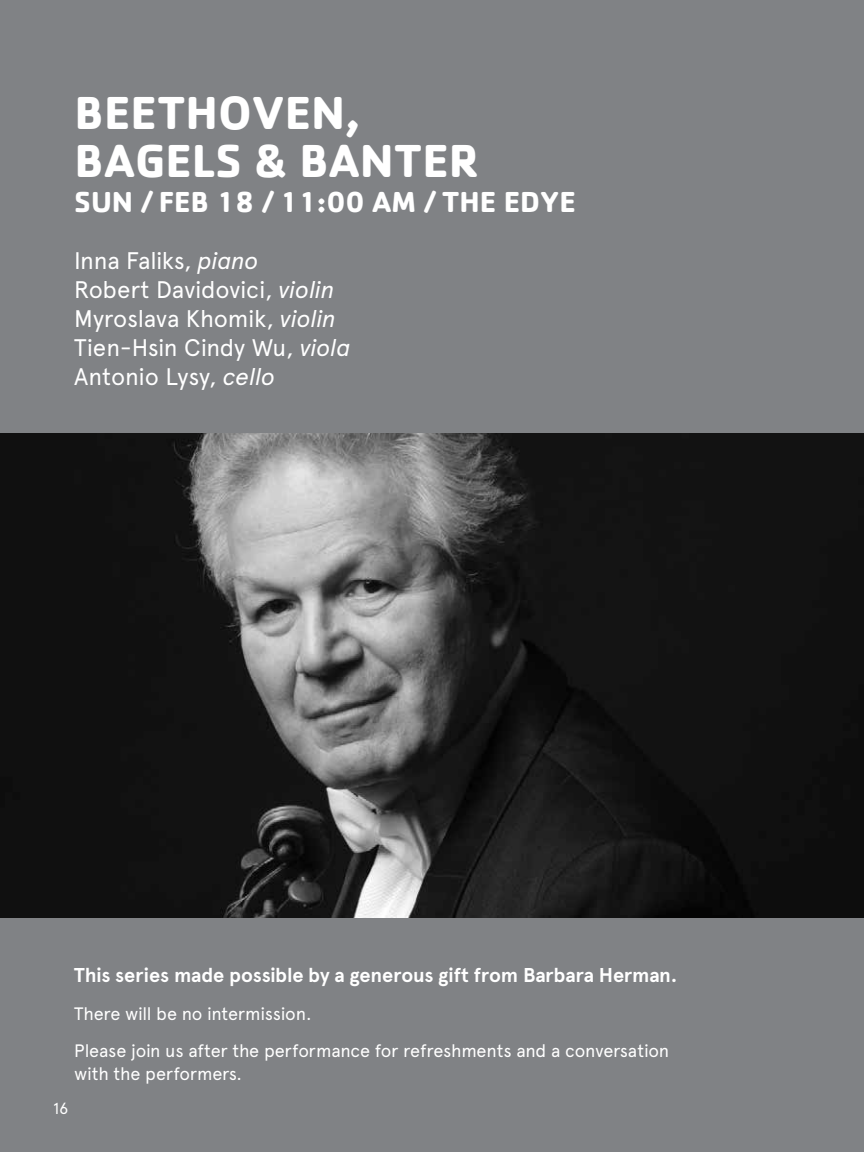
<style>
.page{position:relative;width:864px;height:1152px;background:#808285}
.page>*{position:absolute;margin:0;border:0;box-sizing:border-box;transform-origin:0 0}
.t1{font:700 48px/48px "Cachet";color:#fff}
.t2{font:700 30px "Cachet";color:#fff}
.t3{font:24px/28.8px "Apercu";letter-spacing:-.01em;color:#fff}
.t4{font:700 20px "Apercu";letter-spacing:-.01em;color:#fff}
.t5{font:18px/37.4px "Apercu";letter-spacing:-.015em;color:#fff}
.t6{font:16px "Apercu";color:#fff}
.s1{font-style:italic}
</style>
<div class="page">
<img style="left:0;top:433px;width:864px;height:485px">
<h1 class="t1" style="left:74px;top:87px;width:407px">BEETHOVEN,<br>BAGELS &amp; BANTER</h1>
<h2 class="t2" style="left:74px;top:182px;width:503px">SUN / FEB 18 / 11:00 AM / THE EDYE</h2>
<h3 class="t3" style="left:74px;top:246px;width:278px">Inna Faliks, <span class="s1">piano<br></span>Robert Davidovici, <span class="s1">violin<br></span>Myroslava Khomik, <span class="s1">violin<br></span>Tien-Hsin Cindy Wu, <span class="s1">viola<br></span>Antonio Lysy, <span class="s1">cello</span></h3>
<p class="t4" style="left:74px;top:963px;width:605px">This series made possible by a generous gift from Barbara Herman.</p>
<p class="t5" style="left:74px;top:994px;width:597px">There will be no intermission.<br>Please join us after the performance for refreshments and a conversation</p>
<p class="t5" style="left:74px;top:1055px;width:169px">with the performers.</p>
<p class="t6" style="left:53px;top:1099px;width:17px">16</p>
</div>
